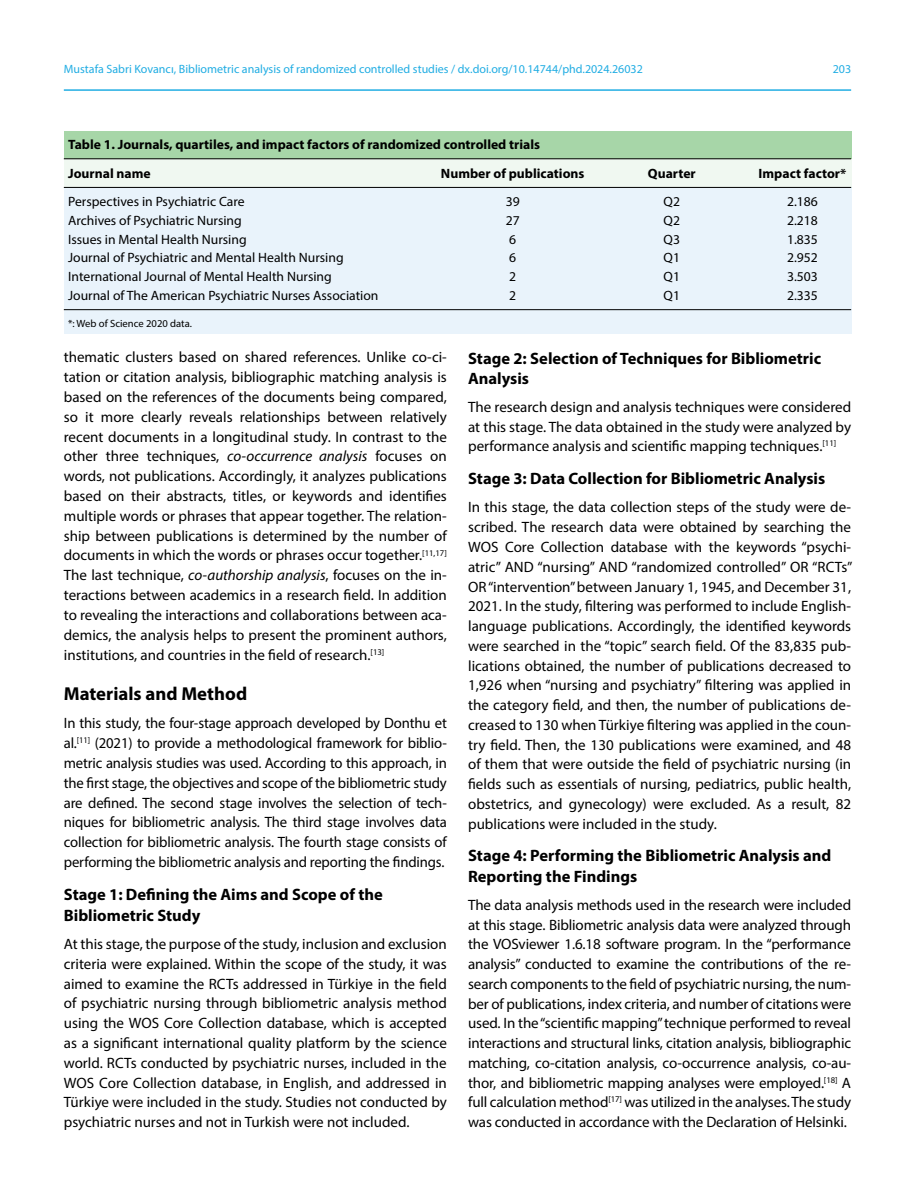
<style>
.page{position:relative;width:915px;height:1191px;background:#fff}
.page>*{position:absolute;margin:0;border:0;box-sizing:border-box;transform-origin:0 0}
.t1{font:700 18.75px "Myriad Pro";color:#000}
.t2{font:700 16.5px/20.1px "Myriad Pro";color:#000}
.t3{font:15px/19.8px "Myriad Pro";color:#000;text-align:justify}
.t4{font:13.5px "Myriad Pro";color:#000}
.t5{font:700 13.5px/28.5px "Myriad Pro";color:#000}
.t6{font:12px "Myriad Pro";color:#21ade3}
.t7{font:10.5px "Myriad Pro";color:#000}
.s1{font-style:italic}
</style>
<div class="page">
<hr style="left:64px;top:89px;width:786px;height:2px;background:#21ade3">
<div style="left:64px;top:187px;width:786px;height:147px;background:#e9f3fb"></div>
<div style="left:64px;top:159px;width:786px;height:28px;background:#f0f8f1"></div>
<div style="left:64px;top:131px;width:786px;height:28px;background:#a7d6a8"></div>
<hr style="left:64px;top:158px;width:786px;height:1px;background:#000">
<hr style="left:64px;top:187px;width:786px;height:1px;background:#000">
<hr style="left:64px;top:309px;width:786px;height:1px;background:#000">
<p class="t6" style="left:64px;top:61px;width:580px">Mustafa Sabri Kovancı, Bibliometric analysis of randomized controlled studies / dx.doi.org/10.14744/phd.2024.26032</p>
<p class="t6" style="left:832px;top:61px;width:20px">203</p>
<p class="t5" style="left:68px;top:130px;width:473px">Table 1. Journals, quartiles, and impact factors of randomized controlled trials<br>Journal name</p>
<p class="t5" style="left:441px;top:158px;width:145px">Number of publications</p>
<p class="t5" style="left:647px;top:158px;width:49px">Quarter</p>
<p class="t5" style="left:758px;top:158px;width:89px">Impact factor*</p>
<p class="t4" style="left:68px;top:193px;width:178px">Perspectives in Psychiatric Care</p>
<p class="t4" style="left:505px;top:193px;width:16px">39</p>
<p class="t4" style="left:663px;top:193px;width:18px">Q2</p>
<p class="t4" style="left:786px;top:193px;width:32px">2.186</p>
<p class="t4" style="left:68px;top:212px;width:175px">Archives of Psychiatric Nursing</p>
<p class="t4" style="left:505px;top:212px;width:16px">27</p>
<p class="t4" style="left:663px;top:212px;width:18px">Q2</p>
<p class="t4" style="left:786px;top:212px;width:32px">2.218</p>
<p class="t4" style="left:68px;top:231px;width:180px">Issues in Mental Health Nursing</p>
<p class="t4" style="left:509px;top:231px;width:9px">6</p>
<p class="t4" style="left:663px;top:231px;width:18px">Q3</p>
<p class="t4" style="left:786px;top:231px;width:32px">1.835</p>
<p class="t4" style="left:68px;top:249px;width:277px">Journal of Psychiatric and Mental Health Nursing</p>
<p class="t4" style="left:509px;top:249px;width:9px">6</p>
<p class="t4" style="left:663px;top:249px;width:18px">Q1</p>
<p class="t4" style="left:786px;top:249px;width:32px">2.952</p>
<p class="t4" style="left:68px;top:268px;width:265px">International Journal of Mental Health Nursing</p>
<p class="t4" style="left:509px;top:268px;width:9px">2</p>
<p class="t4" style="left:663px;top:268px;width:18px">Q1</p>
<p class="t4" style="left:786px;top:268px;width:32px">3.503</p>
<p class="t4" style="left:68px;top:287px;width:312px">Journal of The American Psychiatric Nurses Association</p>
<p class="t4" style="left:509px;top:287px;width:9px">2</p>
<p class="t4" style="left:663px;top:287px;width:18px">Q1</p>
<p class="t4" style="left:786px;top:287px;width:32px">2.335</p>
<p class="t7" style="left:68px;top:317px;width:125px">*: Web of Science 2020 data.</p>
<p class="t3" style="left:64px;top:347px;width:384px">thematic clusters based on shared references. Unlike co-ci&shy;tation or citation analysis, bibliographic matching analysis is based on the references of the documents being compared, so it more clearly reveals relationships between relatively recent documents in a longitudinal study. In contrast to the other three techniques, <span class="s1">co-occurrence analysis</span> focuses on words, not publications. Accordingly, it analyzes publications based on their abstracts, titles, or keywords and identifies multiple words or phrases that appear together. The relation&shy;ship between publications is determined by the number of documents in which the words or phrases occur together.<sup>[11,17] </sup>The last technique, <span class="s1">co-authorship analysis</span>, focuses on the in&shy;teractions between academics in a research field. In addition to revealing the interactions and collaborations between aca&shy;demics, the analysis helps to present the prominent authors, institutions, and countries in the field of research.<sup>[13]</sup></p>
<p class="t1" style="left:64px;top:681px;width:185px">Materials and Method</p>
<p class="t3" style="left:64px;top:713px;width:384px">In this study, the four-stage approach developed by Donthu et al.<sup>[11]</sup> (2021) to provide a methodological framework for biblio&shy;metric analysis studies was used. According to this approach, in the first stage, the objectives and scope of the bibliometric study are defined. The second stage involves the selection of tech&shy;niques for bibliometric analysis. The third stage involves data collection for bibliometric analysis. The fourth stage consists of performing the bibliometric analysis and reporting the findings.</p>
<p class="t2" style="left:64px;top:884px;width:320px">Stage 1: Defining the Aims and Scope of the<br>Bibliometric Study</p>
<p class="t3" style="left:64px;top:933px;width:384px">At this stage, the purpose of the study, inclusion and exclusion criteria were explained. Within the scope of the study, it was aimed to examine the RCTs addressed in Türkiye in the field of psychiatric nursing through bibliometric analysis method using the WOS Core Collection database, which is accepted as a significant international quality platform by the science world. RCTs conducted by psychiatric nurses, included in the WOS Core Collection database, in English, and addressed in Türkiye were included in the study. Studies not conducted by psychiatric nurses and not in Turkish were not included.</p>
<p class="t2" style="left:468px;top:347px;width:354px">Stage 2: Selection of Techniques for Bibliometric<br>Analysis</p>
<p class="t3" style="left:468px;top:397px;width:384px">The research design and analysis techniques were considered at this stage. The data obtained in the study were analyzed by performance analysis and scientific mapping techniques.<sup>[11]</sup></p>
<p class="t2" style="left:468px;top:468px;width:358px">Stage 3: Data Collection for Bibliometric Analysis</p>
<p class="t3" style="left:468px;top:497px;width:385px">In this stage, the data collection steps of the study were de&shy;scribed. The research data were obtained by searching the WOS Core Collection database with the keywords “psychi&shy;atric” AND “nursing” AND “randomized controlled” OR “RCTs” OR “intervention” between January 1, 1945, and December 31, 2021. In the study, filtering was performed to include English&shy;language publications. Accordingly, the identified keywords were searched in the “topic” search field. Of the 83,835 pub&shy;lications obtained, the number of publications decreased to 1,926 when “nursing and psychiatry” filtering was applied in the category field, and then, the number of publications de&shy;creased to 130 when Türkiye filtering was applied in the coun&shy;try field. Then, the 130 publications were examined, and 48 of them that were outside the field of psychiatric nursing (in fields such as essentials of nursing, pediatrics, public health, obstetrics, and gynecology) were excluded. As a result, 82 publications were included in the study.</p>
<p class="t2" style="left:468px;top:845px;width:364px">Stage 4: Performing the Bibliometric Analysis and<br>Reporting the Findings</p>
<p class="t3" style="left:468px;top:894px;width:384px">The data analysis methods used in the research were included at this stage. Bibliometric analysis data were analyzed through the VOSviewer 1.6.18 software program. In the “performance analysis” conducted to examine the contributions of the re&shy;search components to the field of psychiatric nursing, the num&shy;ber of publications, index criteria, and number of citations were used. In the “scientific mapping” technique performed to reveal interactions and structural links, citation analysis, bibliographic matching, co-citation analysis, co-occurrence analysis, co-au&shy;thor, and bibliometric mapping analyses were employed.<sup>[18]</sup> A full calculation method<sup>[17]</sup> was utilized in the analyses. The study was conducted in accordance with the Declaration of Helsinki.</p>
</div>
